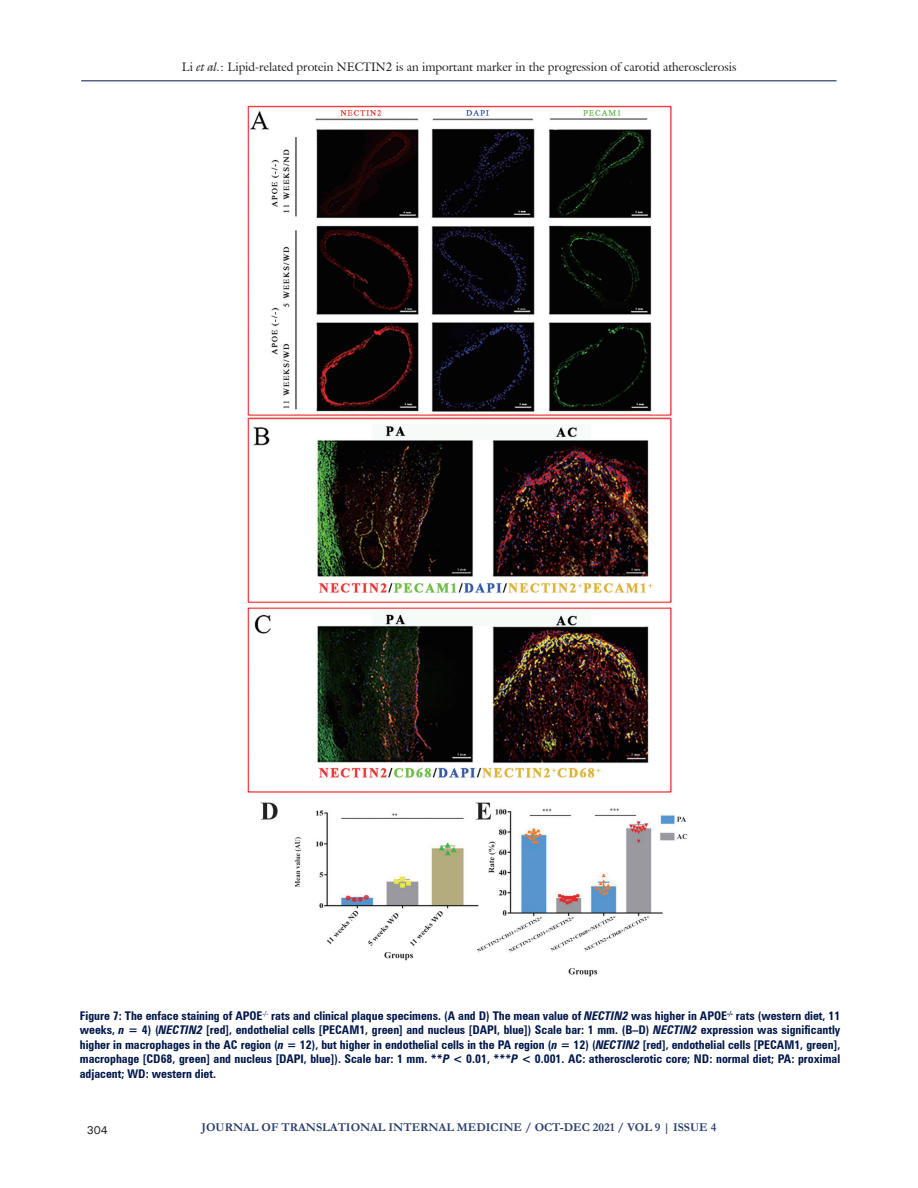
<style>
.page{position:relative;width:918px;height:1188px;background:#fff}
.page>*{position:absolute;margin:0;border:0;box-sizing:border-box;transform-origin:0 0}
.FGC{font:700 condensed 12px/14.4px "Zurich BT";color:#00174a;text-align:justify}
.t1{font:12px "Galliard IT Cby BT";color:#231f20}
.t2{font:700 12px "Garamond";color:#2a3d70}
.t3{font:500 11.25px "Univers";color:#231f20}
.s1{font-style:italic}
</style>
<div class="page">
<hr style="left:81px;top:80px;width:756px;height:1px;background:#00174a">
<img style="left:247px;top:105px;width:441px;height:872px">
<p class="t1" style="left:182px;top:59px;width:556px">Li <span class="s1">et al.</span>: Lipid-related protein NECTIN2 is an important marker in the progression of carotid atherosclerosis</p>
<p class="FGC" style="left:80px;top:1008px;width:762px">Figure 7: The enface staining of APOE<sup>-/-</sup> rats and clinical plaque specimens. (A and D) The mean value of <span class="s1">NECTIN2</span> was higher in APOE<sup>-/-</sup> rats (western diet, 11 weeks, <span class="s1">n</span> = 4) (<span class="s1">NECTIN2</span> [red], endothelial cells [PECAM1, green] and nucleus [DAPI, blue]) Scale bar: 1 mm. (B–D) <span class="s1">NECTIN2</span> expression was significantly higher in macrophages in the AC region (<span class="s1">n</span> = 12), but higher in endothelial cells in the PA region (<span class="s1">n</span> = 12) (<span class="s1">NECTIN2</span> [red], endothelial cells [PECAM1, green], macrophage [CD68, green] and nucleus [DAPI, blue]). Scale bar: 1 mm. **<span class="s1">P</span> &lt; 0.01, ***<span class="s1">P</span> &lt; 0.001. AC: atherosclerotic core; ND: normal diet; PA: proximal adjacent; WD: western diet.</p>
<p class="t3" style="left:87px;top:1123px;width:23px">304</p>
<p class="t2" style="left:202px;top:1119px;width:516px">JOURNAL OF TRANSLATIONAL INTERNAL MEDICINE / OCT-DEC 2021 / VOL 9 | ISSUE 4</p>
</div>
